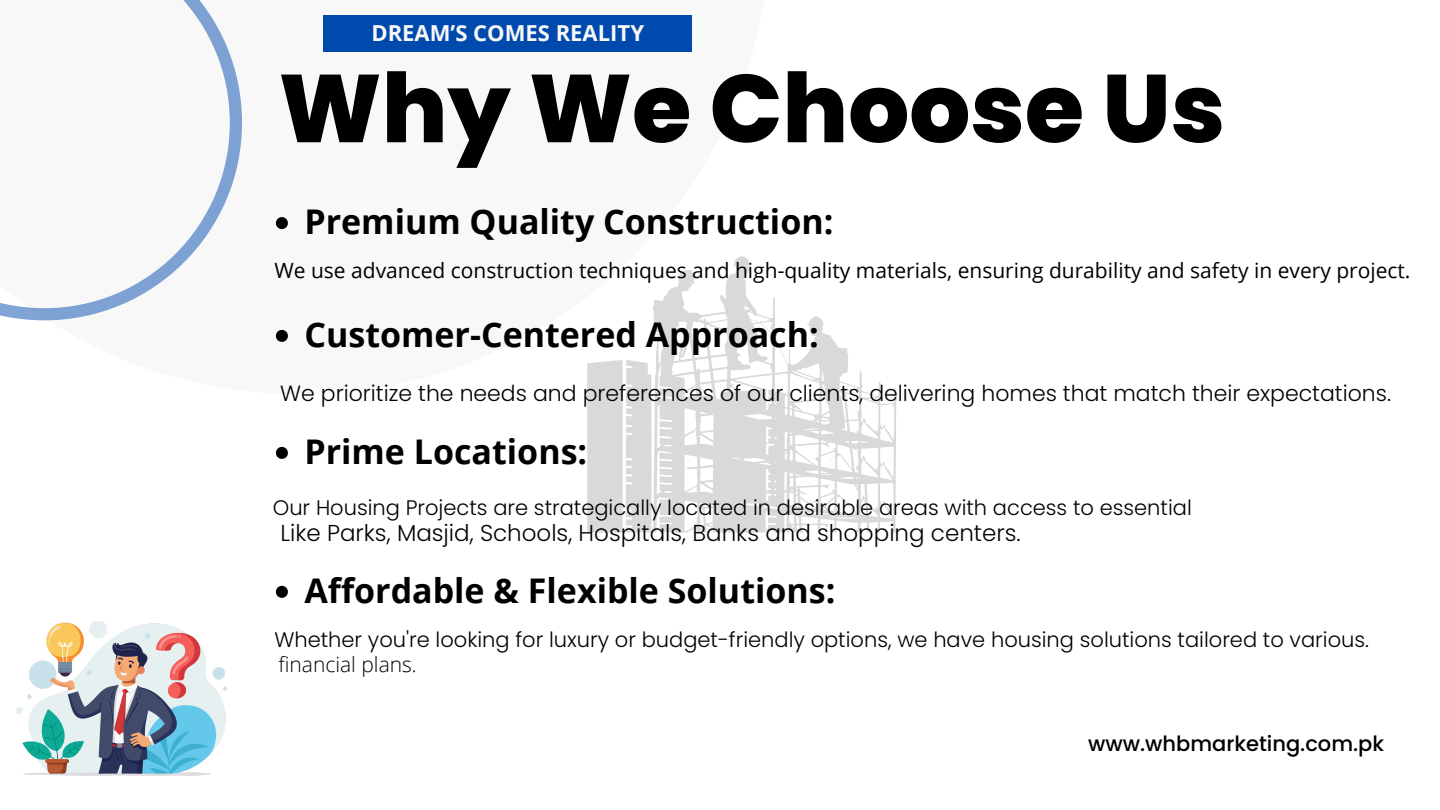
<style>
.page{position:relative;width:1440px;height:810px;background:#fff}
.page>*{position:absolute;margin:0;border:0;box-sizing:border-box;transform-origin:0 0}
.t1{font:800 96px "Poppins";color:#000}
.t2{font:700 34px "Open Sans";color:#000}
.t3{font:300 23px "Poppins";color:#000}
.t4{font:300 22px "Poppins";color:#000}
.t5{font:700 22px "Open Sans";color:#f8f8f8}
.t6{font:300 21px "Poppins";color:#000}
.t7{font:21px "Open Sans";color:#000}
.t8{font:500 21px "Poppins";color:#000}
.t9{font:300 21px "Open Sans";color:#000}
</style>
<div class="page">
<div style="left:0;top:0;width:770px;height:394px;background:#f8f8f8"></div>
<svg style="left:0;top:0;width:242px;height:320px"></svg>
<div style="left:324px;top:15px;width:368px;height:36px;background:#004aad"></div>
<img style="left:17px;top:622px;width:210px;height:153px">
<svg style="left:653px;top:256px;width:243px;height:277px"></svg>
<svg style="left:587px;top:360px;width:65px;height:173px;background:#dcdcdc"></svg>
<svg style="left:883px;top:500px;width:3px;height:5px"></svg>
<svg style="left:276px;top:217px;width:12px;height:12px"></svg>
<svg style="left:276px;top:330px;width:12px;height:12px"></svg>
<svg style="left:276px;top:447px;width:12px;height:12px"></svg>
<svg style="left:276px;top:586px;width:12px;height:12px"></svg>
<p class="t5" style="left:371px;top:18px;width:274px">DREAM’S COMES REALITY</p>
<h1 class="t1" style="left:278px;top:41px;width:948px">Why We Choose Us</h1>
<p class="t2" style="left:304px;top:198px;width:530px">Premium Quality Construction:</p>
<p class="t7" style="left:274px;top:256px;width:1138px">We use advanced construction techniques and high-quality materials, ensuring durability and safety in every project.</p>
<p class="t2" style="left:304px;top:311px;width:516px">Customer-Centered Approach:</p>
<p class="t4" style="left:280px;top:378px;width:1112px">We prioritize the needs and preferences of our clients, delivering homes that match their expectations.</p>
<p class="t2" style="left:304px;top:428px;width:284px">Prime Locations:</p>
<p class="t6" style="left:273px;top:493px;width:921px">Our Housing Projects are strategically located in desirable areas with access to essential</p>
<p class="t3" style="left:281px;top:517px;width:742px">Like Parks, Masjid, Schools, Hospitals, Banks and shopping centers.</p>
<p class="t2" style="left:304px;top:567px;width:533px">Affordable &amp; Flexible Solutions:</p>
<p class="t6" style="left:274px;top:625px;width:1096px">Whether you're looking for luxury or budget-friendly options, we have housing solutions tailored to various.</p>
<p class="t9" style="left:278px;top:649px;width:140px">financial plans.</p>
<p class="t8" style="left:1088px;top:729px;width:297px">www.whbmarketing.com.pk</p>
</div>
